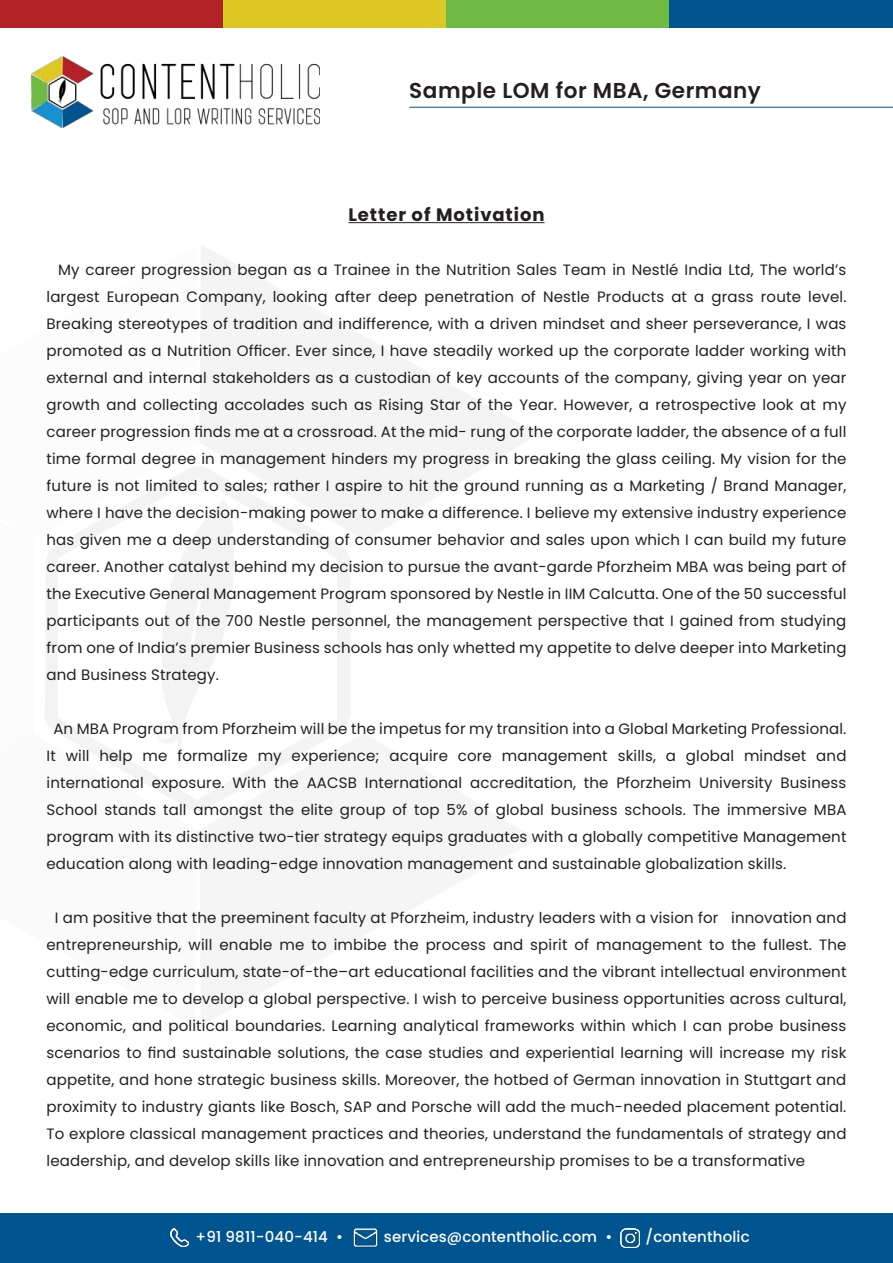
<style>
.page{position:relative;width:893px;height:1263px;background:#fff}
.page>*{position:absolute;margin:0;border:0;box-sizing:border-box;transform-origin:0 0}
.t1{font:600 21.6px "Poppins";letter-spacing:.025em;color:#231f20}
.t2{font:700 18px "Poppins";letter-spacing:.05em;color:#231f20}
.t3{font:15px/27px "Poppins";letter-spacing:.01em;color:#231f20;text-align:justify}
.t4{font:500 15px "Poppins";letter-spacing:.01em;color:#fff}
</style>
<div class="page">
<div style="left:0;top:0;width:223px;height:28px;background:#b22126"></div>
<div style="left:223px;top:0;width:223px;height:28px;background:#ddc723"></div>
<div style="left:446px;top:0;width:224px;height:28px;background:#6eba45"></div>
<div style="left:670px;top:0;width:223px;height:28px;background:#00548f"></div>
<img style="left:32px;top:57px;width:288px;height:71px">
<div style="left:0;top:1214px;width:893px;height:49px;background:#00548f"></div>
<hr style="left:409px;top:107px;width:484px;height:1px;background:#00548f">
<hr style="left:348px;top:222px;width:196px;height:1px;background:#231f20">
<img style="left:621px;top:1228px;width:19px;height:19px">
<img style="left:170px;top:1228px;width:19px;height:19px">
<img style="left:353px;top:1228px;width:25px;height:20px">
<h1 class="t1" style="left:409px;top:77px;width:353px">Sample LOM for MBA, Germany</h1>
<p class="t2" style="left:348px;top:205px;width:198px">Letter of Motivation</p>
<p class="t3" style="left:47px;top:257px;width:801px;text-indent:12px">My career progression began as a Trainee in the Nutrition Sales Team in Nestlé India Ltd, The world’s largest European Company, looking after deep penetration of Nestle Products at a grass route level.<br>Breaking stereotypes of tradition and indifference, with a driven mindset and sheer perseverance, I was promoted as a Nutrition Officer. Ever since, I have steadily worked up the corporate ladder working with external and internal stakeholders as a custodian of key accounts of the company, giving year on year growth and collecting accolades such as Rising Star of the Year. However, a retrospective look at my career progression finds me at a crossroad. At the mid- rung of the corporate ladder, the absence of a full time formal degree in management hinders my progress in breaking the glass ceiling. My vision for the future is not limited to sales; rather I aspire to hit the ground running as a Marketing / Brand Manager, where I have the decision-making power to make a difference. I believe my extensive industry experience has given me a deep understanding of consumer behavior and sales upon which I can build my future career. Another catalyst behind my decision to pursue the avant-garde Pforzheim MBA was being part of the Executive General Management Program sponsored by Nestle in IIM Calcutta. One of the 50 successful participants out of the 700 Nestle personnel, the management perspective that I gained from studying from one of India’s premier Business schools has only whetted my appetite to delve deeper into Marketing and Business Strategy.</p>
<p class="t3" style="left:47px;top:716px;width:801px;text-indent:7px">An MBA Program from Pforzheim will be the impetus for my transition into a Global Marketing Professional.<br>It will help me formalize my experience; acquire core management skills, a global mindset and international exposure. With the AACSB International accreditation, the Pforzheim University Business School stands tall amongst the elite group of top 5% of global business schools. The immersive MBA program with its distinctive two-tier strategy equips graduates with a globally competitive Management education along with leading-edge innovation management and sustainable globalization skills.</p>
<p class="t3" style="left:47px;top:905px;width:801px;text-indent:8px">I am positive that the preeminent faculty at Pforzheim, industry leaders with a vision for innovation and entrepreneurship, will enable me to imbibe the process and spirit of management to the fullest. The cutting-edge curriculum, state-of-the–art educational facilities and the vibrant intellectual environment will enable me to develop a global perspective. I wish to perceive business opportunities across cultural, economic, and political boundaries. Learning analytical frameworks within which I can probe business scenarios to find sustainable solutions, the case studies and experiential learning will increase my risk appetite, and hone strategic business skills. Moreover, the hotbed of German innovation in Stuttgart and proximity to industry giants like Bosch, SAP and Porsche will add the much-needed placement potential.<br>To explore classical management practices and theories, understand the fundamentals of strategy and leadership, and develop skills like innovation and entrepreneurship promises to be a transformative</p>
<p class="t4" style="left:196px;top:1228px;width:149px">+91 9811-040-414 •</p>
<p class="t4" style="left:384px;top:1228px;width:230px">services@contentholic.com •</p>
<p class="t4" style="left:645px;top:1228px;width:106px">/contentholic</p>
</div>
